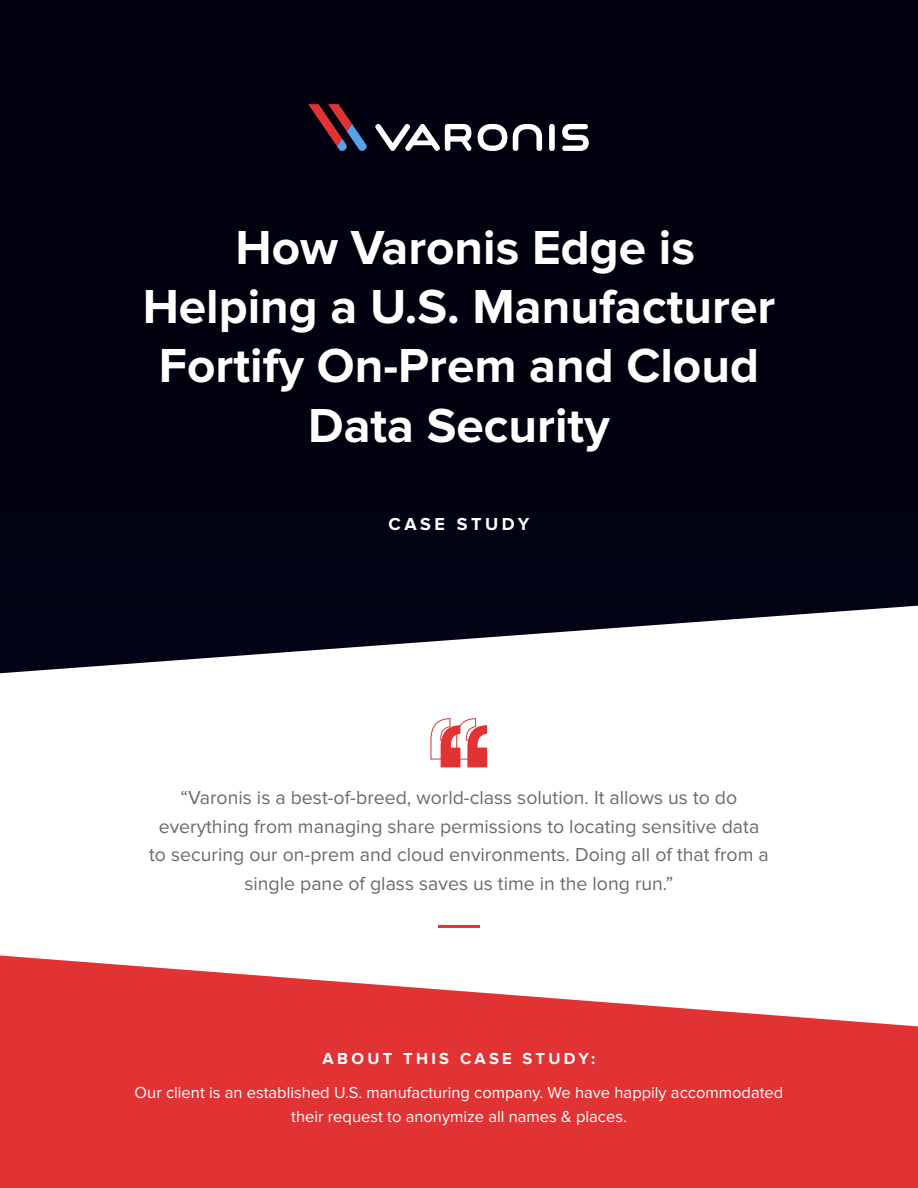
<style>
.page{position:relative;width:918px;height:1188px;background:#fff}
.page>*{position:absolute;margin:0;border:0;box-sizing:border-box;transform-origin:0 0}
.t1{font:700 49.5px/59.4px "Proxima Nova";color:#fff;text-align:center}
.t2{font:19.5px/28.5px "Proxima Nova";color:#686b6e;text-align:center}
.t3{font:700 18px "Proxima Nova";letter-spacing:.195em;color:#fff}
.t4{font:16.5px/24px "Proxima Nova";color:#fff;text-align:center}
.t5{font:700 16.5px "Proxima Nova";letter-spacing:.2em;color:#fff}
</style>
<div class="page">
<div style="left:0;top:0;width:918px;height:674px;background:#010110"></div>
<svg style="left:0;top:955px;width:918px;height:233px;fill:#e13334"></svg>
<hr style="left:438px;top:925px;width:42px;height:3px;background:#e13334">
<svg style="left:431px;top:718px;width:56px;height:49px"></svg>
<svg style="left:478px;top:124px;width:29px;height:27px"></svg>
<div style="left:549px;top:124px;width:6px;height:27px;background:#fff;border-radius:3px"></div>
<svg style="left:562px;top:124px;width:27px;height:27px"></svg>
<svg style="left:375px;top:124px;width:97px;height:27px"></svg>
<svg style="left:513px;top:124px;width:29px;height:27px"></svg>
<svg style="left:308px;top:104px;width:59px;height:48px;background:#3c1d2e"></svg>
<h1 class="t1" style="left:143px;top:219px;width:634px">How Varonis Edge is<br>Helping a U.S. Manufacturer<br>Fortify On-Prem and Cloud<br>Data Security</h1>
<p class="t3" style="left:389px;top:513px;width:142px">CASE STUDY</p>
<p class="t2" style="left:149px;top:784px;width:621px">“Varonis is a best-of-breed, world-class solution. It allows us to do everything from managing share permissions to locating sensitive data to securing our on-prem and cloud environments. Doing all of that from a single pane of glass saves us time in the long run.”</p>
<p class="t5" style="left:323px;top:1049px;width:274px">ABOUT THIS CASE STUDY:</p>
<p class="t4" style="left:135px;top:1080px;width:650px">Our client is an established U.S. manufacturing company. We have happily accommodated their request to anonymize all names &amp; places.</p>
</div>
